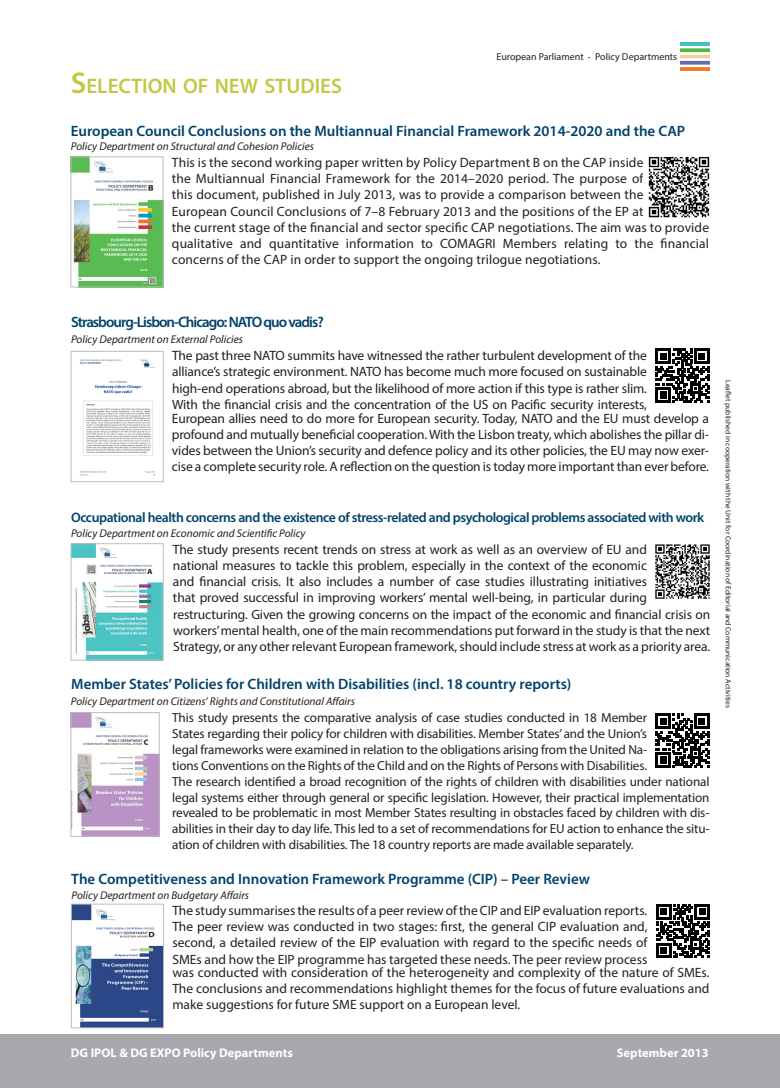
<style>
.page{position:relative;width:780px;height:1088px;background:#fff}
.page>*{position:absolute;margin:0;border:0;box-sizing:border-box;transform-origin:0 0}
.t1{font:600 21px "Myriad Pro";color:#c2c843}
.Paragraph_Style_2{font:600 15px "Myriad Pro";color:#01426c}
.Paragraph_Style_2-2{font:600 15px "Myriad Pro";letter-spacing:-.065em;color:#01426c}
.t2{font:600 13.75px "Myriad Pro";letter-spacing:-.03em;color:#01426c}
.Paragraph_Style_2-3{font:13.5px/16.2px "Myriad Pro";letter-spacing:-.005em;color:#231f20;text-align:justify}
.Paragraph_Style_2-4{font:13.12px/15.8px "Myriad Pro";letter-spacing:-.01em;color:#231f20;text-align:justify}
.t3{font:700 12.5px "Myriad Pro";color:#fff}
.t4{font:italic 11.25px "Myriad Pro";color:#231f20}
.t5{font:10px "Myriad Pro";color:#231f20}
.t6{font:7.5px "Myriad Pro";color:#231f20}
.s1{font-size:30px}
</style>
<div class="page">
<div style="left:0;top:1035px;width:780px;height:53px;background:#a8a9ad"></div>
<img style="left:680px;top:43px;width:29px;height:28px">
<svg style="left:655px;top:349px;width:54px;height:53px"></svg>
<svg style="left:70px;top:248px;width:94px;height:138px"></svg>
<img style="left:73px;top:353px;width:88px;height:91px">
<div style="left:71px;top:351px;width:92px;height:131px;border:1px solid #bcbdc0"></div>
<img style="left:73px;top:159px;width:88px;height:126px">
<div style="left:71px;top:157px;width:92px;height:130px;border:1px solid #bcbdc0"></div>
<img style="left:648px;top:156px;width:62px;height:62px">
<svg style="left:70px;top:444px;width:94px;height:145px"></svg>
<svg style="left:656px;top:904px;width:53px;height:54px"></svg>
<img style="left:73px;top:906px;width:89px;height:120px">
<div style="left:71px;top:904px;width:93px;height:124px;border:1px solid #bcbdc0"></div>
<img style="left:73px;top:545px;width:88px;height:65px">
<div style="left:71px;top:543px;width:92px;height:117px;border:1px solid #bcbdc0"></div>
<img style="left:655px;top:544px;width:55px;height:55px">
<svg style="left:70px;top:610px;width:94px;height:145px"></svg>
<img style="left:73px;top:714px;width:84px;height:120px">
<div style="left:71px;top:712px;width:88px;height:124px;border:1px solid #bcbdc0"></div>
<svg style="left:655px;top:714px;width:54px;height:53px"></svg>
<p class="t1" style="left:71px;top:73px;width:272px"><span class="s1">S</span>ELECTION OF NEW STUDIES</p>
<p class="t5" style="left:496px;top:51px;width:182px">European Parliament - Policy Departments</p>
<p class="Paragraph_Style_2" style="left:71px;top:121px;width:616px">European Council Conclusions on the Multiannual Financial Framework 2014-2020 and the CAP</p>
<p class="t4" style="left:71px;top:140px;width:245px">Policy Department on Structural and Cohesion Policies</p>
<p class="Paragraph_Style_2-3" style="left:172px;top:154px;width:473px">This is the second working paper written by Policy Department B on the CAP inside the Multiannual Financial Framework for the 2014–2020 period. The purpose of this document, published in July 2013, was to provide a comparison between the European Council Conclusions of 7–8 February 2013 and the positions of the EP at</p>
<p class="Paragraph_Style_2-3" style="left:172px;top:219px;width:538px">the current stage of the financial and sector specific CAP negotiations. The aim was to provide qualitative and quantitative information to COMAGRI Members relating to the financial concerns of the CAP in order to support the ongoing trilogue negotiations.</p>
<p class="Paragraph_Style_2-2" style="left:71px;top:313px;width:254px">Strasbourg-Lisbon-Chicago: NATO quo vadis?</p>
<p class="t4" style="left:71px;top:332px;width:173px">Policy Department on External Policies</p>
<p class="Paragraph_Style_2-3" style="left:172px;top:347px;width:476px">The past three NATO summits have witnessed the rather turbulent development of the alliance’s strategic environment. NATO has become much more focused on sustainable high-end operations abroad, but the likelihood of more action if this type is rather slim.<br>With the financial crisis and the concentration of the US on Pacific security interests,</p>
<p class="Paragraph_Style_2-3" style="left:172px;top:410px;width:538px">European allies need to do more for European security. Today, NATO and the EU must develop a profound and mutually beneficial cooperation. With the Lisbon treaty, which abolishes the pillar di&shy;vides between the Union’s security and defence policy and its other policies, the EU may now exer&shy;cise a complete security role. A reflection on the question is today more important than ever before.</p>
<p class="t2" style="left:71px;top:509px;width:634px">Occupational health concerns and the existence of stress-related and psychological problems associated with work</p>
<p class="Paragraph_Style_2-3" style="left:173px;top:541px;width:475px">The study presents recent trends on stress at work as well as an overview of EU and national measures to tackle this problem, especially in the context of the economic and financial crisis. It also includes a number of case studies illustrating initiatives that proved successful in improving workers’ mental well-being, in particular during</p>
<p class="t4" style="left:71px;top:526px;width:236px">Policy Department on Economic and Scientific Policy</p>
<p class="Paragraph_Style_2-3" style="left:173px;top:606px;width:538px">restructuring. Given the growing concerns on the impact of the economic and financial crisis on workers’ mental health, one of the main recommendations put forward in the study is that the next Strategy, or any other relevant European framework, should include stress at work as a priority area.</p>
<p class="Paragraph_Style_2" style="left:71px;top:674px;width:501px">Member States’ Policies for Children with Disabilities (incl. 18 country reports)</p>
<p class="t4" style="left:71px;top:694px;width:285px">Policy Department on Citizens’ Rights and Constitutional Affairs</p>
<p class="Paragraph_Style_2-4" style="left:172px;top:710px;width:476px">This study presents the comparative analysis of case studies conducted in 18 Member States regarding their policy for children with disabilities. Member States’ and the Union’s legal frameworks were examined in relation to the obligations arising from the United Na&shy;tions Conventions on the Rights of the Child and on the Rights of Persons with Disabilities.</p>
<p class="Paragraph_Style_2-4" style="left:172px;top:773px;width:538px">The research identified a broad recognition of the rights of children with disabilities under national legal systems either through general or specific legislation. However, their practical implementation revealed to be problematic in most Member States resulting in obstacles faced by children with dis&shy;abilities in their day to day life. This led to a set of recommendations for EU action to enhance the situ&shy;ation of children with disabilities. The 18 country reports are made available separately.</p>
<p class="Paragraph_Style_2" style="left:71px;top:869px;width:520px">The Competitiveness and Innovation Framework Programme (CIP) – Peer Review</p>
<p class="t4" style="left:72px;top:888px;width:179px">Policy Department on Budgetary Affairs</p>
<p class="Paragraph_Style_2-3" style="left:172px;top:902px;width:476px">The study summarises the results of a peer review of the CIP and EIP evaluation reports.<br>The peer review was conducted in two stages: first, the general CIP evaluation and, second, a detailed review of the EIP evaluation with regard to the specific needs of SMEs and how the EIP programme has targeted these needs. The peer review process</p>
<p class="Paragraph_Style_2-3" style="left:172px;top:964px;width:538px">was conducted with consideration of the heterogeneity and complexity of the nature of SMEs.<br>The conclusions and recommendations highlight themes for the focus of future evaluations and make suggestions for future SME support on a European level.</p>
<p class="t6" style="left:733px;top:380px;width:329px;rotate:90deg">Leaflet published in cooperation with the Unit for Coordination of Editorial and Communication Activities</p>
<p class="t3" style="left:71px;top:1045px;width:223px">DG IPOL &amp; DG EXPO Policy Departments</p>
<p class="t3" style="left:616px;top:1045px;width:93px">September 2013</p>
</div>
